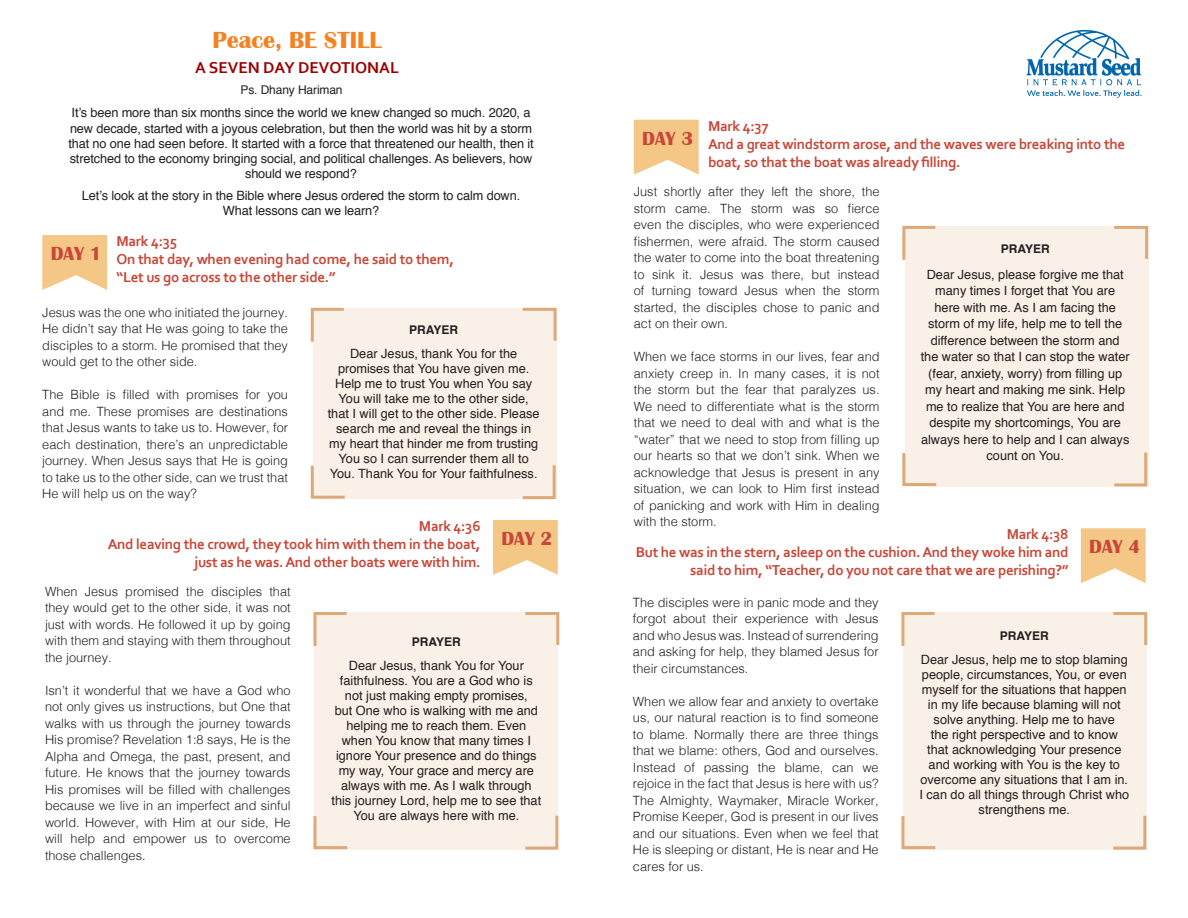
<style>
.page{position:relative;width:1188px;height:918px;background:#fff}
.page>*{position:absolute;margin:0;border:0;box-sizing:border-box;transform-origin:0 0}
.t1{font:700 24px "Britannic";color:#f58220}
.t2{font:700 19.5px "Britannic";color:#c74738}
.t3{font:700 16.5px "Corbel";color:#9c0000}
.t4{font:700 15px/18px "Corbel";letter-spacing:-.02em;color:#c74738}
.t5{font:300 12.75px/16.5px "Helvetica";color:#231f20;text-align:justify}
.t6{font:12.75px/15px "Helvetica";color:#231f20;text-align:center}
.t7{font:700 12px "Helvetica";color:#231f20}
.t8{font:12px "Helvetica";letter-spacing:-.01em;color:#231f20}
</style>
<div class="page">
<div style="left:904px;top:613px;width:243px;height:237px;background:#f9f0e7"></div>
<div style="left:905px;top:226px;width:243px;height:260px;background:#f9f0e7"></div>
<div style="left:315px;top:612px;width:243px;height:237px;background:#f9f0e7"></div>
<div style="left:314px;top:308px;width:243px;height:191px;background:#f9f0e7"></div>
<svg style="left:42px;top:235px;width:65px;height:55px;background:#f6ce97"></svg>
<svg style="left:310px;top:307px;width:34px;height:38px"></svg>
<svg style="left:310px;top:463px;width:35px;height:36px"></svg>
<svg style="left:522px;top:307px;width:35px;height:34px"></svg>
<svg style="left:522px;top:465px;width:34px;height:35px"></svg>
<svg style="left:493px;top:520px;width:65px;height:55px;background:#f6ce97"></svg>
<svg style="left:313px;top:612px;width:34px;height:37px"></svg>
<svg style="left:313px;top:813px;width:37px;height:37px"></svg>
<svg style="left:525px;top:612px;width:35px;height:33px"></svg>
<svg style="left:522px;top:815px;width:37px;height:35px"></svg>
<svg style="left:634px;top:120px;width:65px;height:55px;background:#f6cf98"></svg>
<svg style="left:902px;top:225px;width:34px;height:35px"></svg>
<svg style="left:902px;top:453px;width:37px;height:34px"></svg>
<svg style="left:1114px;top:225px;width:35px;height:37px"></svg>
<svg style="left:1111px;top:450px;width:38px;height:37px"></svg>
<svg style="left:1081px;top:528px;width:65px;height:55px;background:#f6ce97"></svg>
<svg style="left:901px;top:612px;width:36px;height:37px"></svg>
<svg style="left:901px;top:813px;width:35px;height:37px"></svg>
<svg style="left:1110px;top:612px;width:38px;height:33px"></svg>
<svg style="left:1113px;top:815px;width:34px;height:35px"></svg>
<svg style="left:1026px;top:30px;width:116px;height:68px"></svg>
<p class="t1" style="left:212px;top:27px;width:171px">Peace, BE STILL</p>
<p class="t3" style="left:195px;top:58px;width:205px">A SEVEN DAY DEVOTIONAL</p>
<p class="t6" style="left:68px;top:106px;width:467px">It’s been more than six months since the world we knew changed so much. 2020, a new decade, started with a joyous celebration, but then the world was hit by a storm that no one had seen before. It started with a force that threatened our health, then it stretched to the economy bringing social, and political challenges. As believers, how should we respond?</p>
<p class="t6" style="left:82px;top:188px;width:440px">Let’s look at the story in the Bible where Jesus ordered the storm to calm down.</p>
<p class="t6" style="left:223px;top:203px;width:158px">What lessons can we learn?</p>
<p class="t8" style="left:241px;top:81px;width:104px">Ps. Dhany Hariman</p>
<p class="t2" style="left:51px;top:243px;width:53px">DAY 1</p>
<p class="t4" style="left:116px;top:232px;width:62px">Mark 4:35</p>
<p class="t4" style="left:116px;top:250px;width:339px">On that day, when evening had come, he said to them,</p>
<p class="t4" style="left:116px;top:268px;width:221px">“Let us go across to the other side.”</p>
<p class="t5" style="left:42px;top:303px;width:247px">Jesus was the one who initiated the journey.<br>He didn’t say that He was going to take the disciples to a storm. He promised that they would get to the other side.</p>
<p class="t5" style="left:42px;top:386px;width:247px">The Bible is filled with promises for you and me. These promises are destinations that Jesus wants to take us to. However, for each destination, there’s an unpredictable journey. When Jesus says that He is going to take us to the other side, can we trust that He will help us on the way?</p>
<p class="t7" style="left:409px;top:320px;width:50px">PRAYER</p>
<p class="t6" style="left:328px;top:346px;width:213px">Dear Jesus, thank You for the promises that You have given me.<br>Help me to trust You when You say You will take me to the other side, that I will get to the other side. Please search me and reveal the things in my heart that hinder me from trusting You so I can surrender them all to You. Thank You for Your faithfulness.</p>
<p class="t4" style="left:419px;top:517px;width:63px">Mark 4:36</p>
<p class="t4" style="left:108px;top:535px;width:374px">And leaving the crowd, they took him with them in the boat,</p>
<p class="t4" style="left:194px;top:553px;width:288px">just as he was. And other boats were with him.</p>
<p class="t2" style="left:501px;top:528px;width:53px">DAY 2</p>
<p class="t5" style="left:45px;top:582px;width:247px">When Jesus promised the disciples that they would get to the other side, it was not just with words. He followed it up by going with them and staying with them throughout the journey.</p>
<p class="t5" style="left:45px;top:681px;width:247px">Isn’t it wonderful that we have a God who not only gives us instructions, but One that walks with us through the journey towards His promise? Revelation 1:8 says, He is the Alpha and Omega, the past, present, and future. He knows that the journey towards His promises will be filled with challenges because we live in an imperfect and sinful world. However, with Him at our side, He will help and empower us to overcome those challenges.</p>
<p class="t7" style="left:412px;top:633px;width:50px">PRAYER</p>
<p class="t6" style="left:331px;top:659px;width:211px">Dear Jesus, thank You for Your faithfulness. You are a God who is not just making empty promises,<br>but One who is walking with me and helping me to reach them. Even when You know that many times I ignore Your presence and do things my way, Your grace and mercy are always with me. As I walk through this journey Lord, help me to see that<br>You are always here with me.</p>
<p class="t2" style="left:642px;top:127px;width:53px">DAY 3</p>
<p class="t4" style="left:708px;top:117px;width:62px">Mark 4:37</p>
<p class="t4" style="left:708px;top:135px;width:419px">And a great windstorm arose, and the waves were breaking into the boat, so that the boat was already filling.</p>
<p class="t5" style="left:634px;top:183px;width:247px">Just shortly after they left the shore, the storm came. The storm was so fierce even the disciples, who were experienced fishermen, were afraid. The storm caused the water to come into the boat threatening to sink it. Jesus was there, but instead of turning toward Jesus when the storm started, the disciples chose to panic and act on their own.</p>
<p class="t5" style="left:634px;top:348px;width:247px">When we face storms in our lives, fear and anxiety creep in. In many cases, it is not the storm but the fear that paralyzes us.<br>We need to differentiate what is the storm that we need to deal with and what is the “water” that we need to stop from filling up our hearts so that we don’t sink. When we acknowledge that Jesus is present in any situation, we can look to Him first instead of panicking and work with Him in dealing with the storm.</p>
<p class="t7" style="left:1001px;top:239px;width:50px">PRAYER</p>
<p class="t6" style="left:921px;top:267px;width:211px;line-height:16.5px">Dear Jesus, please forgive me that many times I forget that You are<br>here with me. As I am facing the storm of my life, help me to tell the difference between the storm and the water so that I can stop the water (fear, anxiety, worry) from filling up my heart and making me sink. Help me to realize that You are here and despite my shortcomings, You are always here to help and I can always count on You.</p>
<p class="t4" style="left:1007px;top:525px;width:63px">Mark 4:38</p>
<p class="t4" style="left:636px;top:543px;width:434px;text-align:right">But he was in the stern, asleep on the cushion. And they woke him and said to him, “Teacher, do you not care that we are perishing?”</p>
<p class="t2" style="left:1089px;top:536px;width:53px">DAY 4</p>
<p class="t5" style="left:633px;top:593px;width:247px">The disciples were in panic mode and they forgot about their experience with Jesus and who Jesus was. Instead of surrendering and asking for help, they blamed Jesus for their circumstances.</p>
<p class="t5" style="left:633px;top:692px;width:247px">When we allow fear and anxiety to overtake us, our natural reaction is to find someone to blame. Normally there are three things that we blame: others, God and ourselves.<br>Instead of passing the blame, can we rejoice in the fact that Jesus is here with us?<br>The Almighty, Waymaker, Miracle Worker, Promise Keeper, God is present in our lives and our situations. Even when we feel that He is sleeping or distant, He is near and He cares for us.</p>
<p class="t7" style="left:1000px;top:627px;width:50px">PRAYER</p>
<p class="t6" style="left:919px;top:653px;width:211px">Dear Jesus, help me to stop blaming people, circumstances, You, or even myself for the situations that happen in my life because blaming will not solve anything. Help me to have<br>the right perspective and to know that acknowledging Your presence and working with You is the key to overcome any situations that I am in.<br>I can do all things through Christ who strengthens me.</p>
</div>
